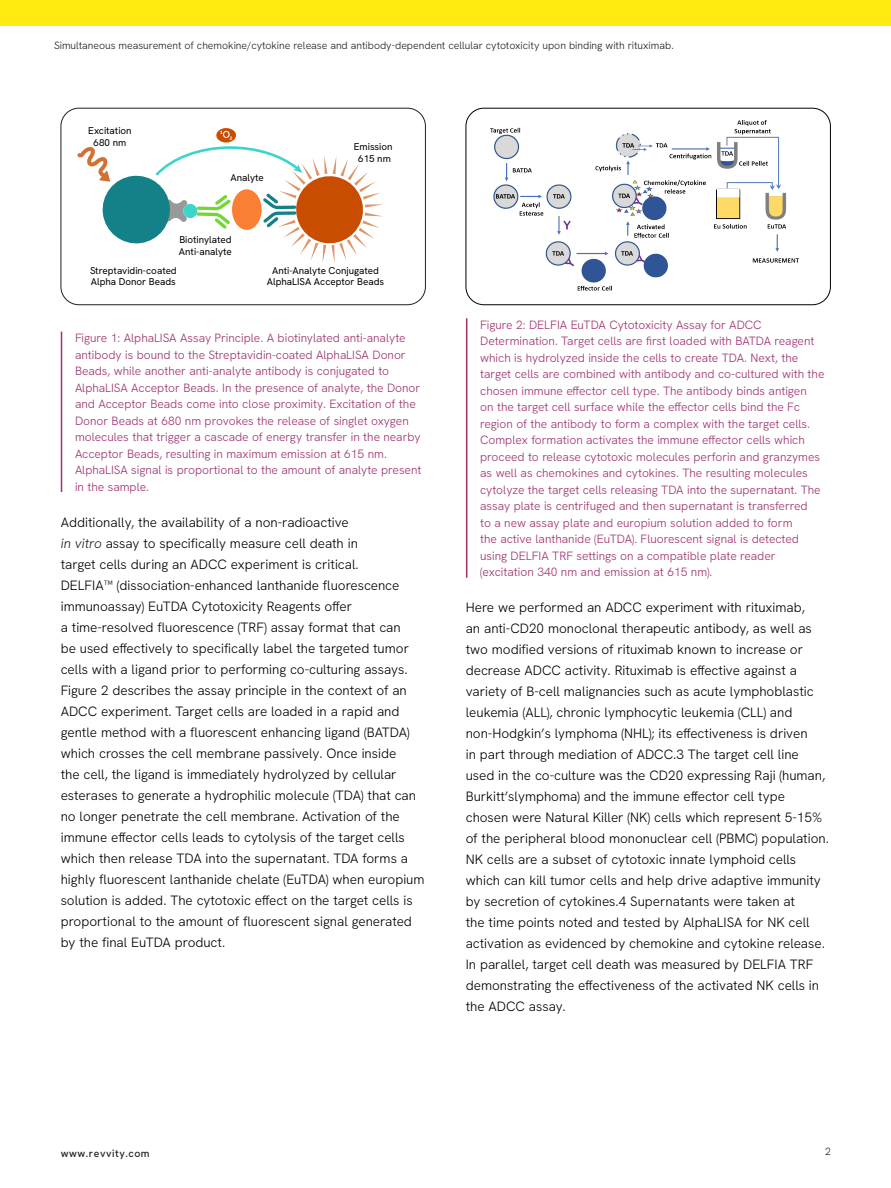
<style>
.page{position:relative;width:891px;height:1188px;background:#fff}
.page>*{position:absolute;margin:0;border:0;box-sizing:border-box;transform-origin:0 0}
.Body_Copy{font:300 13.5px/21px "Hanken Grotesk";color:#000}
.Captions{font:300 12px/16.5px "Hanken Grotesk";color:#9e306e}
.t1{font:300 10.5px "Hanken Grotesk";color:#231f20}
.t2{font:500 10.5px "Hanken Grotesk";letter-spacing:.05em;color:#231f20}
.t3{font:9.9px/11.9px "Hanken Grotesk";color:#000;text-align:center}
.s1{font-style:italic;color:#231f20}
</style>
<div class="page">
<div style="left:0;top:0;width:891px;height:26px;background:#ffeb0f"></div>
<svg style="left:216px;top:128px;width:20px;height:15px"></svg>
<svg style="left:77px;top:131px;width:306px;height:132px"></svg>
<div style="left:61px;top:108px;width:365px;height:197px;border:1px solid #231f20;border-radius:18px"></div>
<hr style="left:61px;top:332px;width:1px;height:160px;background:#9e306e">
<hr style="left:466px;top:318px;width:1px;height:260px;background:#9e306e">
<img style="left:490px;top:120px;width:309px;height:171px">
<div style="left:466px;top:108px;width:365px;height:197px;border:1px solid #000;border-radius:18px"></div>
<p class="t1" style="left:54px;top:39px;width:621px">Simultaneous measurement of chemokine/cytokine release and antibody-dependent cellular cytotoxicity upon binding with rituximab.</p>
<p class="t3" style="left:88px;top:124px;width:45px">Excitation<br>680 nm</p>
<p class="t3" style="left:231px;top:172px;width:35px">Analyte</p>
<p class="t3" style="left:179px;top:234px;width:54px;text-align:left">Biotinylated<br>Anti-analyte</p>
<p class="t3" style="left:354px;top:140px;width:40px">Emission<br>615 nm</p>
<p class="t3" style="left:90px;top:264px;width:88px;text-align:left">Streptavidin-coated<br>Alpha Donor Beads</p>
<p class="t3" style="left:267px;top:264px;width:119px">Anti-Analyte Conjugated<br>AlphaLISA Acceptor Beads</p>
<p class="Captions" style="left:75px;top:329px;width:348px">Figure 1: AlphaLISA Assay Principle. A biotinylated anti-analyte antibody is bound to the Streptavidin-coated AlphaLISA Donor Beads, while another anti-analyte antibody is conjugated to AlphaLISA Acceptor Beads. In the presence of analyte, the Donor and Acceptor Beads come into close proximity. Excitation of the Donor Beads at 680 nm provokes the release of singlet oxygen molecules that trigger a cascade of energy transfer in the nearby Acceptor Beads, resulting in maximum emission at 615 nm.<br>AlphaLISA signal is proportional to the amount of analyte present in the sample.</p>
<p class="Body_Copy" style="left:61px;top:511px;width:365px">Additionally, the availability of a non-radioactive<br><span class="s1">in vitro</span> assay to specifically measure cell death in<br>target cells during an ADCC experiment is critical.<br>DELFIA™ (dissociation-enhanced lanthanide fluorescence immunoassay) EuTDA Cytotoxicity Reagents offer<br>a time-resolved fluorescence (TRF) assay format that can<br>be used effectively to specifically label the targeted tumor cells with a ligand prior to performing co-culturing assays.<br>Figure 2 describes the assay principle in the context of an ADCC experiment. Target cells are loaded in a rapid and gentle method with a fluorescent enhancing ligand (BATDA) which crosses the cell membrane passively. Once inside<br>the cell, the ligand is immediately hydrolyzed by cellular esterases to generate a hydrophilic molecule (TDA) that can no longer penetrate the cell membrane. Activation of the immune effector cells leads to cytolysis of the target cells which then release TDA into the supernatant. TDA forms a highly fluorescent lanthanide chelate (EuTDA) when europium solution is added. The cytotoxic effect on the target cells is proportional to the amount of fluorescent signal generated by the final EuTDA product.</p>
<p class="Captions" style="left:480px;top:316px;width:346px">Figure 2: DELFIA EuTDA Cytotoxicity Assay for ADCC Determination. Target cells are first loaded with BATDA reagent which is hydrolyzed inside the cells to create TDA. Next, the target cells are combined with antibody and co-cultured with the chosen immune effector cell type. The antibody binds antigen<br>on the target cell surface while the effector cells bind the Fc region of the antibody to form a complex with the target cells.<br>Complex formation activates the immune effector cells which proceed to release cytotoxic molecules perforin and granzymes as well as chemokines and cytokines. The resulting molecules cytolyze the target cells releasing TDA into the supernatant. The assay plate is centrifuged and then supernatant is transferred<br>to a new assay plate and europium solution added to form<br>the active lanthanide (EuTDA). Fluorescent signal is detected using DELFIA TRF settings on a compatible plate reader (excitation 340 nm and emission at 615 nm).</p>
<p class="Body_Copy" style="left:466px;top:597px;width:365px">Here we performed an ADCC experiment with rituximab,<br>an anti-CD20 monoclonal therapeutic antibody, as well as two modified versions of rituximab known to increase or decrease ADCC activity. Rituximab is effective against a variety of B-cell malignancies such as acute lymphoblastic leukemia (ALL), chronic lymphocytic leukemia (CLL) and non-Hodgkin’s lymphoma (NHL); its effectiveness is driven<br>in part through mediation of ADCC.3 The target cell line used in the co-culture was the CD20 expressing Raji (human, Burkitt’slymphoma) and the immune effector cell type chosen were Natural Killer (NK) cells which represent 5-15% of the peripheral blood mononuclear cell (PBMC) population.<br>NK cells are a subset of cytotoxic innate lymphoid cells which can kill tumor cells and help drive adaptive immunity by secretion of cytokines.4 Supernatants were taken at<br>the time points noted and tested by AlphaLISA for NK cell activation as evidenced by chemokine and cytokine release.<br>In parallel, target cell death was measured by DELFIA TRF demonstrating the effectiveness of the activated NK cells in the ADCC assay.</p>
<p class="t2" style="left:61px;top:1147px;width:90px">www.revvity.com</p>
<p class="t1" style="left:825px;top:1145px;width:7px">2</p>
</div>
